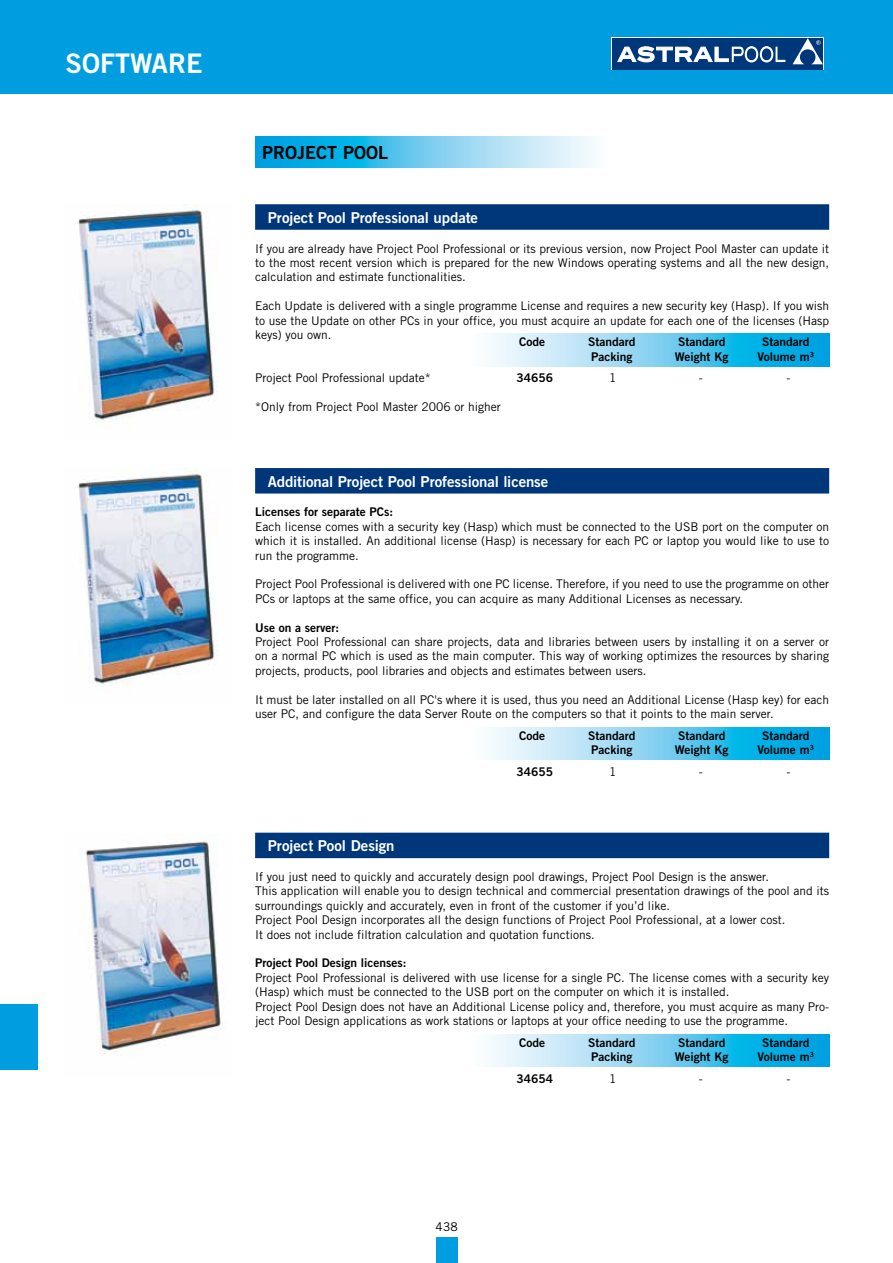
<style>
.page{position:relative;width:893px;height:1263px;background:#fff}
.page>*{position:absolute;margin:0;border:0;box-sizing:border-box;transform-origin:0 0}
.t1{font:27px "Trade Gothic Bold Two";color:#fff}
.t2{font:18px "Trade Gothic Bold Two";color:#000}
.t3{font:15px "Trade Gothic Bold Two";letter-spacing:-.005em;color:#fff}
.t4{font:12px/14.4px "Trade Gothic";color:#000;text-align:justify}
.t5{font:12px "Trade Gothic Bold Two";color:#000}
</style>
<div class="page">
<div style="left:0;top:0;width:893px;height:94px;background:#009ee0"></div>
<div style="left:612px;top:38px;width:180px;height:32px;background:#00377a"></div>
<svg style="left:792px;top:64px;width:31px;height:6px"></svg>
<svg style="left:792px;top:38px;width:31px;height:26px"></svg>
<svg style="left:617px;top:46px;width:168px;height:16px"></svg>
<div style="left:0;top:1004px;width:38px;height:65px;background:#009ee0"></div>
<div style="left:255px;top:204px;width:574px;height:26px;background:#00377a"></div>
<div style="left:255px;top:468px;width:574px;height:25px;background:#00377a"></div>
<div style="left:255px;top:833px;width:574px;height:25px;background:#00377a"></div>
<img style="left:78px;top:205px;width:140px;height:217px">
<svg style="left:490px;top:334px;width:339px;height:32px;background:#71cdef"></svg>
<img style="left:78px;top:469px;width:140px;height:217px">
<svg style="left:490px;top:727px;width:339px;height:33px;background:#71cdef"></svg>
<img style="left:80px;top:840px;width:143px;height:216px">
<svg style="left:490px;top:1034px;width:339px;height:33px;background:#71cdef"></svg>
<div style="left:436px;top:1237px;width:21px;height:26px;background:#009ee0"></div>
<svg style="left:256px;top:137px;width:339px;height:30px;background:#6bcbee"></svg>
<h1 class="t1" style="left:66px;top:46px;width:139px">Software</h1>
<h2 class="t2" style="left:262px;top:141px;width:128px">Proj ect pool</h2>
<p class="t3" style="left:268px;top:208px;width:212px">Project Pool Professional update</p>
<p class="t4" style="left:255px;top:241px;width:576px">If you are already have Project Pool Professional or its previous version, now Project Pool Master can update it to the most recent version which is prepared for the new Windows operating systems and all the new design, calculation and estimate functionalities.</p>
<p class="t4" style="left:255px;top:299px;width:576px">Each Update is delivered with a single programme License and requires a new security key (Hasp). If you wish to use the Update on other PCs in your office, you must acquire an update for each one of the licenses (Hasp keys) you own.</p>
<p class="t4" style="left:255px;top:371px;width:177px">Project Pool Professional update*</p>
<p class="t5" style="left:516px;top:371px;width:38px">34656</p>
<p class="t4" style="left:609px;top:371px;width:9px">1</p>
<p class="t4" style="left:699px;top:371px;width:5px">-</p>
<p class="t4" style="left:786px;top:371px;width:5px">-</p>
<p class="t4" style="left:255px;top:399px;width:247px">*Only from Project Pool Master 2006 or higher</p>
<p class="t5" style="left:519px;top:334px;width:28px">Code</p>
<p class="t5" style="left:588px;top:334px;width:49px">Standard</p>
<p class="t5" style="left:678px;top:334px;width:49px">Standard</p>
<p class="t5" style="left:762px;top:334px;width:49px">Standard</p>
<p class="t5" style="left:591px;top:349px;width:69px">Packing W</p>
<p class="t5" style="left:684px;top:349px;width:46px">eight Kg</p>
<p class="t5" style="left:757px;top:349px;width:58px">Volume m<sup>3</sup></p>
<p class="t3" style="left:268px;top:472px;width:282px">Additional Project Pool Professional license</p>
<p class="t5" style="left:255px;top:505px;width:139px">Licenses for separate PCs:</p>
<p class="t4" style="left:255px;top:519px;width:576px">Each license comes with a security key (Hasp) which must be connected to the USB port on the computer on which it is installed. An additional license (Hasp) is necessary for each PC or laptop you would like to use to run the programme.</p>
<p class="t4" style="left:255px;top:577px;width:576px">Project Pool Professional is delivered with one PC license. Therefore, if you need to use the programme on other<br>PCs or laptops at the same office, you can acquire as many Additional Licenses as necessary.</p>
<p class="t5" style="left:255px;top:620px;width:85px">Use on a server:</p>
<p class="t4" style="left:255px;top:634px;width:576px">Project Pool Professional can share projects, data and libraries between users by installing it on a server or on a normal PC which is used as the main computer. This way of working optimizes the resources by sharing projects, products, pool libraries and objects and estimates between users.</p>
<p class="t4" style="left:255px;top:692px;width:575px">It must be later installed on all PC's where it is used, thus you need an Additional License (Hasp key) for each user PC, and configure the data Server Route on the computers so that it points to the main server.</p>
<p class="t5" style="left:519px;top:728px;width:28px">Code</p>
<p class="t5" style="left:588px;top:728px;width:49px">Standard</p>
<p class="t5" style="left:678px;top:728px;width:49px">Standard</p>
<p class="t5" style="left:762px;top:728px;width:49px">Standard</p>
<p class="t5" style="left:591px;top:742px;width:69px">Packing W</p>
<p class="t5" style="left:684px;top:742px;width:46px">eight Kg</p>
<p class="t5" style="left:757px;top:742px;width:58px">Volume m<sup>3</sup></p>
<p class="t5" style="left:516px;top:764px;width:38px">34655</p>
<p class="t4" style="left:609px;top:764px;width:9px">1</p>
<p class="t4" style="left:699px;top:764px;width:5px">-</p>
<p class="t4" style="left:786px;top:764px;width:5px">-</p>
<p class="t3" style="left:268px;top:837px;width:128px">Project Pool Design</p>
<p class="t4" style="left:255px;top:869px;width:575px;text-align:left">If you just need to quickly and accurately design pool drawings, Project Pool Design is the answer.<br>This application will enable you to design technical and commercial presentation drawings of the pool and its surroundings quickly and accurately, even in front of the customer if you’d like.<br>Project Pool Design incorporates all the design functions of Project Pool Professional, at a lower cost.<br>It does not include filtration calculation and quotation functions.</p>
<p class="t5" style="left:255px;top:956px;width:153px">Project Pool Design licenses:</p>
<p class="t4" style="left:255px;top:970px;width:576px;text-align:left">Project Pool Professional is delivered with use license for a single PC. The license comes with a security key (Hasp) which must be connected to the USB port on the computer on which it is installed.<br>Project Pool Design does not have an Additional License policy and, therefore, you must acquire as many Pro&shy;ject Pool Design applications as work stations or laptops at your office needing to use the programme.</p>
<p class="t5" style="left:519px;top:1035px;width:28px">Code</p>
<p class="t5" style="left:588px;top:1035px;width:49px">Standard</p>
<p class="t5" style="left:678px;top:1035px;width:49px">Standard</p>
<p class="t5" style="left:762px;top:1035px;width:49px">Standard</p>
<p class="t5" style="left:591px;top:1049px;width:69px">Packing W</p>
<p class="t5" style="left:684px;top:1049px;width:46px">eight Kg</p>
<p class="t5" style="left:757px;top:1049px;width:58px">Volume m<sup>3</sup></p>
<p class="t5" style="left:516px;top:1071px;width:38px">34654</p>
<p class="t4" style="left:609px;top:1071px;width:9px">1</p>
<p class="t4" style="left:699px;top:1071px;width:5px">-</p>
<p class="t4" style="left:786px;top:1071px;width:5px">-</p>
<p class="t4" style="left:436px;top:1220px;width:24px">438</p>
</div>
